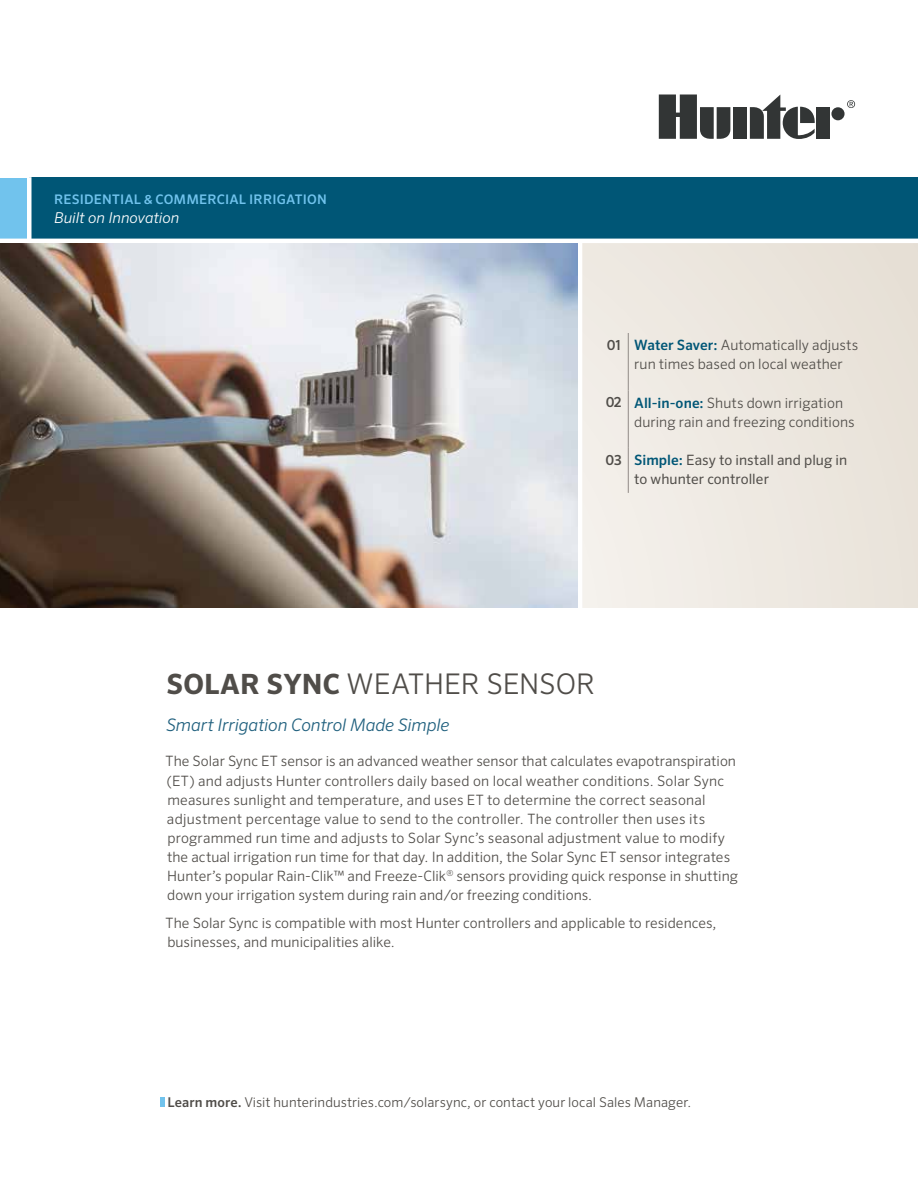
<style>
.page{position:relative;width:918px;height:1188px;background:#fff}
.page>*{position:absolute;margin:0;border:0;box-sizing:border-box;transform-origin:0 0}
.t1{font:300 28.5px "Sero Pro";color:#504d49}
.t2{font:italic 300 17.25px "Sero Pro";letter-spacing:-.005em;color:#20607e}
.t3{font:italic 300 15px "Sero Pro";color:#fff}
.t4{font:300 14.25px/19px "Sero Pro";letter-spacing:.005em;color:#504d49}
.t5{font:14.25px/19px "Sero Pro";letter-spacing:.005em;color:#504d49}
.t6{font:300 13.5px "Sero Pro";letter-spacing:.005em;color:#504d49}
.t7{font:500 13.2px "Sero Pro";letter-spacing:.015em;color:#71c3ed}
.s1{font-weight:500;font-size:13.8px}
.s2{font-weight:500;color:#005676}
.s3{font-weight:700;font-size:27.9px}
.s4{font-weight:500}
</style>
<div class="page">
<div style="left:582px;top:243px;width:336px;height:365px;background:#ede7e0"></div>
<div style="left:29px;top:178px;width:889px;height:61px;background:#005676"></div>
<div style="left:0;top:178px;width:29px;height:61px;background:#71c3ed"></div>
<svg style="left:847px;top:100px;width:8px;height:8px"></svg>
<div style="left:733px;top:107px;width:14px;height:32px;background:#323535"></div>
<div style="left:831px;top:107px;width:14px;height:13px;background:#323535;border-radius:50%"></div>
<div style="left:817px;top:107px;width:13px;height:32px;background:#323535"></div>
<svg style="left:750px;top:95px;width:65px;height:44px"></svg>
<svg style="left:659px;top:95px;width:71px;height:44px"></svg>
<div style="left:27px;top:177px;width:5px;height:65px;background:#fff"></div>
<hr style="left:160px;top:1097px;width:4px;height:10px;background:#71c3ed">
<img style="left:0;top:243px;width:578px;height:365px">
<hr style="left:628px;top:333px;width:1px;height:57px;background:#908a86">
<hr style="left:628px;top:390px;width:1px;height:58px;background:#908a86">
<hr style="left:628px;top:448px;width:1px;height:45px;background:#908a86">
<p class="t7" style="left:54px;top:191px;width:274px">RESIDENTIAL &amp; COMMERCIAL IRRIGATION</p>
<p class="t3" style="left:54px;top:208px;width:127px">Built on Innovation</p>
<p class="t4" style="left:634px;top:335px;width:225px;text-indent:-27px"><span class="s1">01</span> <span class="s2">Water Saver:</span> Automatically adjusts run times based on local weather</p>
<p class="t4" style="left:634px;top:393px;width:222px;text-indent:-28px"><span class="s1">02</span> <span class="s2">All-in-one:</span> Shuts down irrigation during rain and freezing conditions</p>
<p class="t5" style="left:634px;top:450px;width:214px;text-indent:-29px"><span class="s1">03</span> <span class="s2">Simple:</span> Easy to install and plug in to whunter controller</p>
<h1 class="t1" style="left:167px;top:667px;width:430px"><span class="s3">SOLAR SYNC</span> weathEr sensor</h1>
<p class="t2" style="left:166px;top:715px;width:285px">Smart Irrigation Control Made Simple</p>
<p class="t4" style="left:166px;top:752px;width:574px">The Solar Sync ET sensor is an advanced weather sensor that calculates evapotranspiration (ET) and adjusts H unter controllers daily based on local weather conditions. Solar Sync measures sunlight and temperature, and uses ET to determine the correct seasonal adjustment percentage value to send to the controller. The controller then uses its programmed run time and adjusts to Solar Sync’s seasonal adjustment value to modify the actual irrigation run time for that day. In addition, the Solar Sync ET sensor integrates H unter’s popular Rain-Clik™ and Freeze-Clik<sup>®</sup> sensors providing quick response in shutting down your irrigation system during rain and/or freezing conditions.</p>
<p class="t4" style="left:166px;top:913px;width:552px">The Solar Sync is compatible with most H unter controllers and applicable to residences, businesses, and municipalities alike.</p>
<p class="t6" style="left:167px;top:1094px;width:525px"><span class="s4">Learn more.</span> Visit hunterindustries.com/solarsync, or contact your local Sales Manager.</p>
</div>
